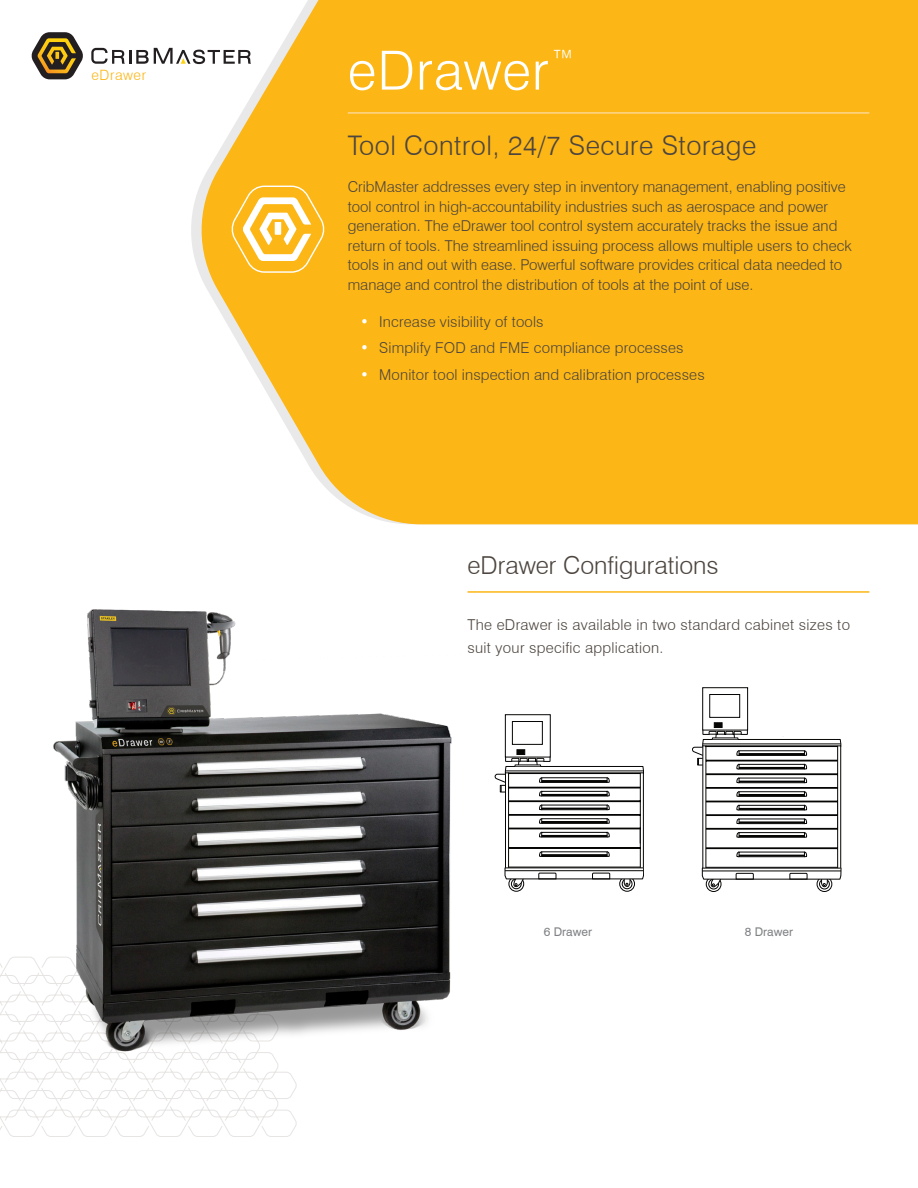
<style>
.page{position:relative;width:918px;height:1188px;background:#fff}
.page>*{position:absolute;margin:0;border:0;box-sizing:border-box;transform-origin:0 0}
.title_-_ruled{font:300 54px "Swiss 721 BT";letter-spacing:.02em;color:#fff}
.title_subhead{font:300 27px "Swiss 721 BT";letter-spacing:.02em;color:#4d453f}
.subheading_-_ruled{font:300 24.75px "Swiss 721 BT";color:#4d453f}
.intro_body{font:300 15px/19.5px "Swiss 721 BT";color:#4d453f}
.body_copy{font:300 15px/22.5px "Swiss 721 BT";letter-spacing:.02em;color:#4d453f}
.product_name_-_locku{font:300 14.25px "Swiss 721 BT";letter-spacing:.04em;color:#fcb615}
.table_footer{font:12px "Swiss 721 BT";color:#808285}
.s1{color:#fff}
</style>
<div class="page">
<svg style="left:196px;top:0;width:722px;height:524px;background:#fbbc2a"></svg>
<svg style="left:231px;top:186px;width:94px;height:87px"></svg>
<svg style="left:0;top:956px;width:297px;height:181px"></svg>
<svg style="left:31px;top:32px;width:52px;height:47px"></svg>
<svg style="left:91px;top:48px;width:160px;height:16px"></svg>
<hr style="left:468px;top:591px;width:401px;height:2px;background:#fcb615">
<hr style="left:348px;top:112px;width:521px;height:2px;background:#fed78f">
<svg style="left:706px;top:877px;width:15px;height:15px"></svg>
<div style="left:706px;top:876px;width:15px;height:16px;border:1px solid #050504;border-radius:50%"></div>
<div style="left:709px;top:879px;width:10px;height:10px;border:1px solid #050504;border-radius:50%"></div>
<svg style="left:817px;top:877px;width:15px;height:15px"></svg>
<div style="left:817px;top:876px;width:15px;height:16px;border:1px solid #050504;border-radius:50%"></div>
<div style="left:819px;top:879px;width:10px;height:10px;border:1px solid #050504;border-radius:50%"></div>
<svg style="left:692px;top:730px;width:149px;height:157px"></svg>
<div style="left:702px;top:687px;width:46px;height:43px;border:1px solid #050504"></div>
<div style="left:710px;top:694px;width:30px;height:23px;border:1px solid #050504"></div>
<div style="left:714px;top:723px;width:8px;height:5px;background:#050504"></div>
<div style="left:509px;top:876px;width:15px;height:15px;border:1px solid #050504;border-radius:50%"></div>
<div style="left:511px;top:879px;width:10px;height:10px;border:1px solid #050504;border-radius:50%"></div>
<div style="left:620px;top:876px;width:15px;height:15px;border:1px solid #050504;border-radius:50%"></div>
<div style="left:622px;top:879px;width:10px;height:10px;border:1px solid #050504;border-radius:50%"></div>
<svg style="left:495px;top:757px;width:149px;height:130px"></svg>
<div style="left:505px;top:714px;width:46px;height:43px;border:1px solid #050504"></div>
<div style="left:512px;top:721px;width:30px;height:23px;border:1px solid #050504"></div>
<div style="left:517px;top:750px;width:8px;height:5px;background:#050504"></div>
<img style="left:51px;top:591px;width:419px;height:467px">
<p class="product_name_-_locku" style="left:91px;top:66px;width:56px">eDrawer</p>
<p class="title_-_ruled" style="left:348px;top:38px;width:230px">eDrawer<sup>™</sup></p>
<p class="title_subhead" style="left:348px;top:129px;width:410px">Tool Control, 24/7 Secure Storage</p>
<p class="intro_body" style="left:348px;top:177px;width:505px">CribMaster addresses every step in inventory management, enabling positive tool control in high-accountability industries such as aerospace and power generation. The eDrawer tool control system accurately tracks the issue and return of tools. The streamlined issuing process allows multiple users to check tools in and out with ease. Powerful software provides critical data needed to manage and control the distribution of tools at the point of use.</p>
<p class="intro_body" style="left:360px;top:312px;width:185px"><span class="s1">•</span> Increase visibility of tools</p>
<p class="intro_body" style="left:360px;top:338px;width:325px"><span class="s1">•</span> Simplify FOD and FME compliance processes</p>
<p class="intro_body" style="left:360px;top:365px;width:346px"><span class="s1">•</span> Monitor tool inspection and calibration processes</p>
<p class="subheading_-_ruled" style="left:468px;top:550px;width:253px">eDrawer Configurations</p>
<p class="body_copy" style="left:468px;top:613px;width:384px">The eDrawer is available in two standard cabinet sizes to suit your specific application.</p>
<p class="table_footer" style="left:544px;top:924px;width:50px">6 Drawer</p>
<p class="table_footer" style="left:745px;top:924px;width:50px">8 Drawer</p>
</div>
